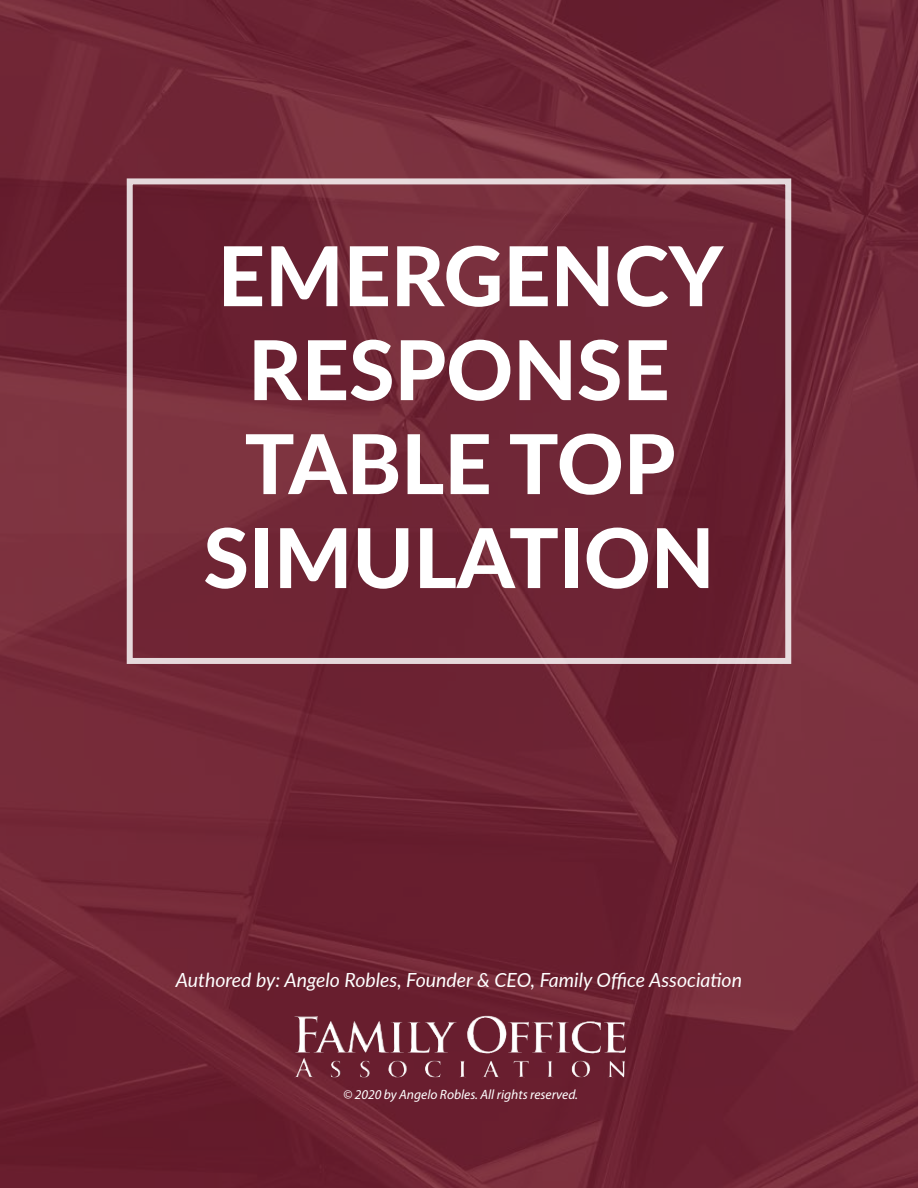
<style>
.page{position:relative;width:918px;height:1188px;background:#fff}
.page>*{position:absolute;margin:0;border:0;box-sizing:border-box;transform-origin:0 0}
.t1{font:800 82.5px/93.9px "Lato";color:#fff;text-align:center}
.t2{font:italic 19.5px "Lato";color:#fff}
.t3{font:italic 13.5px "Myriad Pro";color:#fff}
</style>
<div class="page">
<img style="left:0;top:0;width:918px;height:1188px">
<img style="left:295px;top:1015px;width:212px;height:39px">
<svg style="left:125px;top:177px;width:668px;height:488px;background:#742d3c"></svg>
<h1 class="t1" style="left:203px;top:226px;width:521px">EMERGENCY<br>RESPONSE<br>TABLE TOP<br>SIMULATION</h1>
<p class="t2" style="left:176px;top:966px;width:568px">Authored by: Angelo Robles, Founder &amp; CEO, Family Office Association</p>
<p class="t3" style="left:343px;top:1086px;width:236px">© 2020 by Angelo Robles. All rights reserved.</p>
</div>
